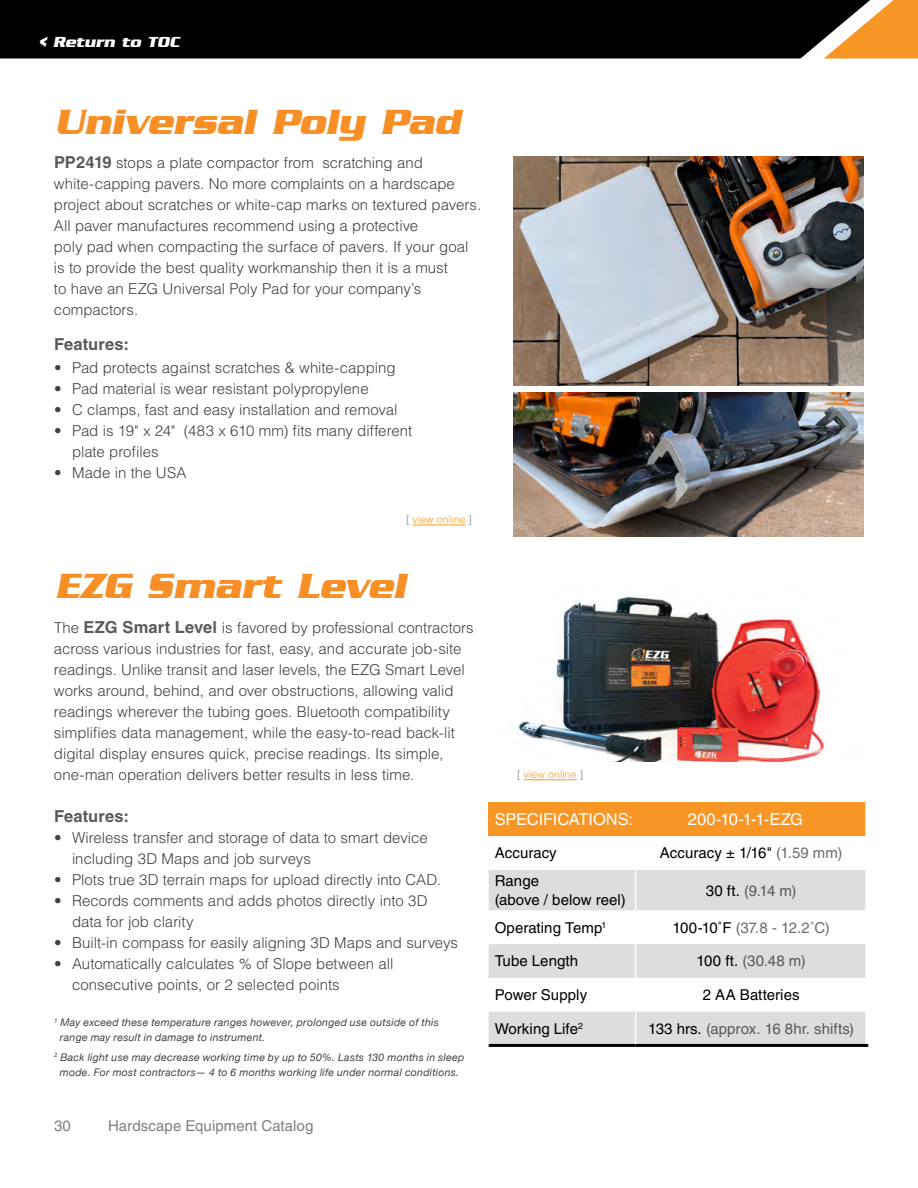
<style>
.page{position:relative;width:918px;height:1188px;background:#fff}
.page>*{position:absolute;margin:0;border:0;box-sizing:border-box;transform-origin:0 0}
.t1{font:italic 700 36px "Serpentine";letter-spacing:-.005em;color:#f78f26}
.t2{font:16.5px "Helvetica LT Std";letter-spacing:-.01em;color:#fff}
.t3{font:700 16.5px "Helvetica LT Std";letter-spacing:.005em;color:#58595b}
.t4{font:300 15px/21px "Helvetica LT Std";color:#414042}
.t5{font:15px/19.5px "Helvetica LT Std";letter-spacing:.005em;color:#000}
.t6{font:15px "Helvetica LT Std";letter-spacing:.005em;color:#58595b}
.t7{font:15px "Helvetica LT Std";letter-spacing:.005em;color:#7f8080}
.t8{font:15px "Helvetica LT Std";letter-spacing:-.045em;color:#6d6e71}
.t9{font:italic 700 15px "Serpentine";color:#fff}
.t10{font:italic 10.5px/15px "Helvetica Neue";letter-spacing:.025em;color:#414042}
.t11{font:300 10.5px "Helvetica LT Std";letter-spacing:.01em;color:#f89625}
.s1{font-weight:700;font-size:16.5px;color:#58595b}
.s2{color:#7f8080}
.s3{color:#6d6e71}
.s4{color:#000}
</style>
<div class="page">
<div style="left:0;top:0;width:592px;height:58px;background:#000"></div>
<svg style="left:592px;top:0;width:326px;height:58px;background:#3e2d18"></svg>
<img style="left:516px;top:595px;width:309px;height:167px">
<div style="left:489px;top:802px;width:378px;height:34px;background:#f89625"></div>
<svg style="left:489px;top:870px;width:376px;height:174px;fill:#dcddde"></svg>
<hr style="left:865px;top:802px;width:3px;height:34px;background:#fff">
<hr style="left:489px;top:910px;width:146px;height:1px;background:#f2f3f3">
<hr style="left:636px;top:910px;width:229px;height:1px;background:#f2f3f3">
<hr style="left:635px;top:870px;width:1px;height:40px;background:#fff">
<hr style="left:635px;top:910px;width:1px;height:34px;background:#fff">
<hr style="left:635px;top:944px;width:1px;height:34px;background:#fff">
<hr style="left:635px;top:978px;width:1px;height:34px;background:#fff">
<hr style="left:635px;top:1012px;width:1px;height:32px;background:#fff">
<hr style="left:489px;top:1044px;width:147px;height:3px;background:#000">
<hr style="left:636px;top:1044px;width:232px;height:3px;background:#000">
<img style="left:513px;top:157px;width:351px;height:229px">
<img style="left:513px;top:392px;width:351px;height:145px">
<hr style="left:413px;top:525px;width:53px;height:1px;background:#f89625">
<hr style="left:524px;top:780px;width:53px;height:1px;background:#f89625">
<p class="t9" style="left:39px;top:34px;width:142px">&lt; Return to TOC</p>
<h1 class="t1" style="left:54px;top:102px;width:409px">Universal Poly Pad</h1>
<p class="t4" style="left:54px;top:152px;width:429px"><span class="s1">PP2419</span> stops a plate compactor from scratching and white-capping pavers. No more complaints on a hardscape project about scratches or white-cap marks on textured pavers.<br>All paver manufactures recommend using a protective<br>poly pad when compacting the surface of pavers. If your goal is to provide the best quality workmanship then it is a must<br>to have an EZG Universal Poly Pad for your company’s compactors.</p>
<p class="t3" style="left:54px;top:334px;width:76px">Features:</p>
<p class="t4" style="left:54px;top:357px;width:343px">• Pad protects against scratches &amp; white-capping</p>
<p class="t4" style="left:54px;top:378px;width:316px">• Pad material is wear resistant polypropylene</p>
<p class="t4" style="left:54px;top:399px;width:345px">• C clamps, fast and easy installation and removal</p>
<p class="t4" style="left:72px;top:420px;width:342px;text-indent:-18px">• Pad is 19" x 24" (483 x 610 mm) fits many different plate profiles</p>
<p class="t4" style="left:54px;top:462px;width:134px">• Made in the USA</p>
<p class="t11" style="left:406px;top:512px;width:67px"><span class="s2">[</span> view online <span class="s2">]</span></p>
<h1 class="t1" style="left:54px;top:567px;width:353px">EZG Smart Level</h1>
<p class="t4" style="left:54px;top:617px;width:421px">The <span class="s1">EZG Smart Level</span> is favored by professional contractors across various industries for fast, easy, and accurate job-site readings. Unlike transit and laser levels, the EZG Smart Level works around, behind, and over obstructions, allowing valid readings wherever the tubing goes. Bluetooth compatibility simplifies data management, while the easy-to-read back-lit digital display ensures quick, precise readings. Its simple, one-man operation delivers better results in less time.</p>
<p class="t3" style="left:54px;top:806px;width:76px">Features:</p>
<p class="t4" style="left:72px;top:827px;width:357px;text-indent:-18px">• Wireless transfer and storage of data to smart device including 3D Maps and job surveys</p>
<p class="t4" style="left:54px;top:869px;width:389px">• Plots true 3D terrain maps for upload directly into CAD.</p>
<p class="t4" style="left:72px;top:890px;width:357px;text-indent:-18px">• Records comments and adds photos directly into 3D data for job clarity</p>
<p class="t4" style="left:54px;top:932px;width:406px">• Built-in compass for easily aligning 3D Maps and surveys</p>
<p class="t4" style="left:72px;top:953px;width:323px;text-indent:-18px">• Automatically calculates % of Slope between all consecutive points, or 2 selected points</p>
<p class="t10" style="left:60px;top:1016px;width:380px;text-indent:-6px"><sup>1</sup> May exceed these temperature ranges however, prolonged use outside of this range may result in damage to instrument.</p>
<p class="t10" style="left:54px;top:1050px;width:412px;text-align:center"><sup>2</sup> Back light use may decrease working time by up to 50%. Lasts 130 months in sleep mode. For most contractors— 4 to 6 months working life under normal conditions.</p>
<p class="t7" style="left:54px;top:1117px;width:18px">30</p>
<p class="t7" style="left:108px;top:1117px;width:207px">Hardscape Equipment Catalog</p>
<p class="t11" style="left:517px;top:767px;width:67px"><span class="s2">[</span> view online <span class="s2">]</span></p>
<p class="t2" style="left:495px;top:810px;width:140px">SPECIFICATIONS:</p>
<p class="t2" style="left:688px;top:810px;width:117px">200-10-1-1-EZG</p>
<p class="t5" style="left:495px;top:843px;width:64px">Accuracy</p>
<p class="t5" style="left:660px;top:843px;width:184px">Accuracy ± 1/16" <span class="s3">(1.59 mm)</span></p>
<p class="t5" style="left:495px;top:871px;width:133px">Range<br>(above / below reel)</p>
<p class="t6" style="left:706px;top:882px;width:92px"><span class="s4">30 ft.</span> (9.14 m)</p>
<p class="t5" style="left:495px;top:918px;width:113px">Operating Temp<sup>1</sup></p>
<p class="t8" style="left:673px;top:919px;width:159px"><span class="s4">100-10˚F</span> (37.8 - 12.2˚C)</p>
<p class="t5" style="left:495px;top:951px;width:85px">Tube Length</p>
<p class="t6" style="left:697px;top:952px;width:111px"><span class="s4">100 ft.</span> (30.48 m)</p>
<p class="t5" style="left:495px;top:985px;width:94px">Power Supply</p>
<p class="t5" style="left:703px;top:985px;width:98px">2 AA Batteries</p>
<p class="t5" style="left:495px;top:1019px;width:90px">Working Life<sup>2</sup></p>
<p class="t6" style="left:648px;top:1020px;width:208px"><span class="s4">133 hrs.</span> (approx. 16 8hr. shifts)</p>
</div>
